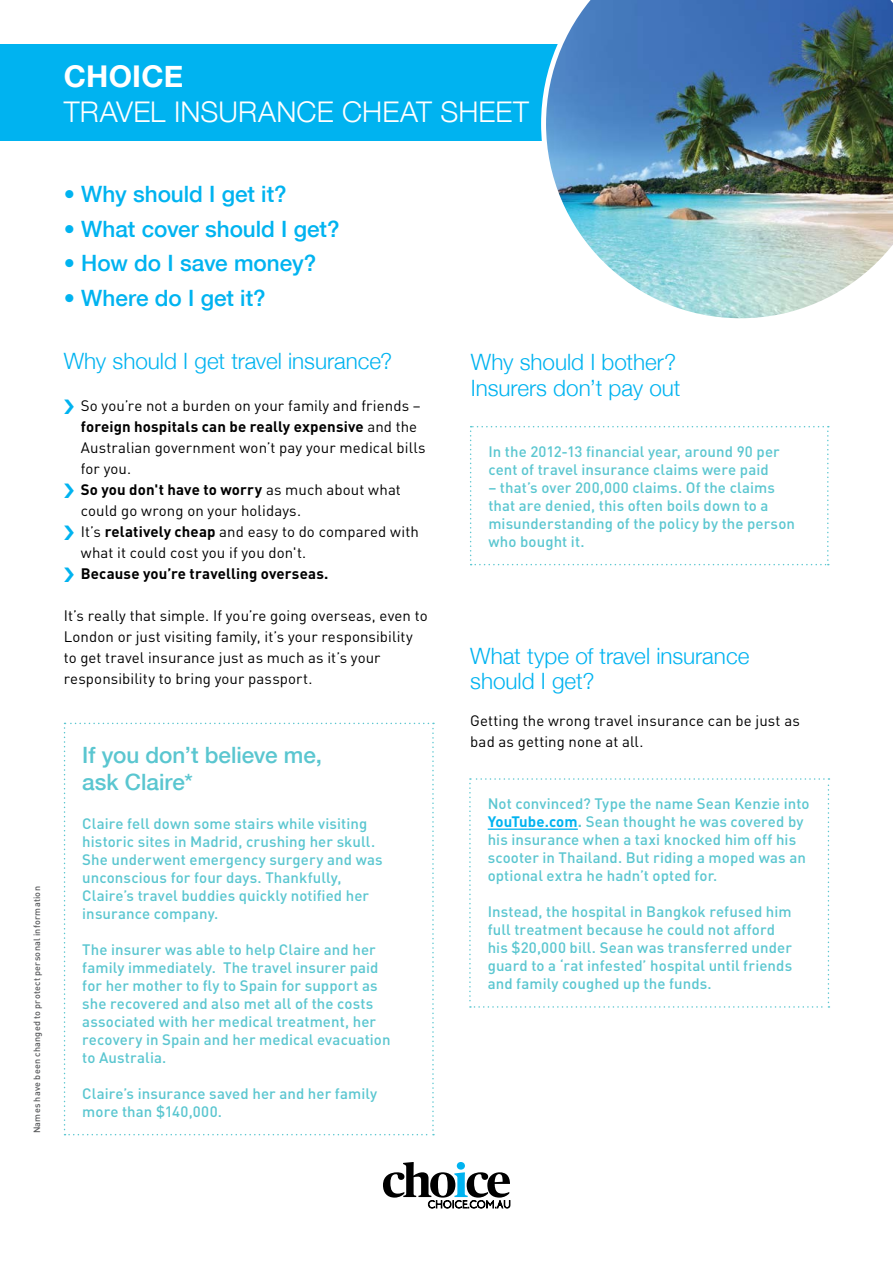
<style>
.page{position:relative;width:893px;height:1263px;background:#fff}
.page>*{position:absolute;margin:0;border:0;box-sizing:border-box;transform-origin:0 0}
.t1{font:700 30px "Helvetica Neue";letter-spacing:.01em;color:#fff}
.t2{font:300 28.5px "Helvetica Neue";letter-spacing:.005em;color:#fff}
.t3{font:300 22.5px/25.5px "Helvetica Neue";color:#00b3f0}
.t4{font:500 22.5px "Helvetica Neue";color:#00b3f0}
.t5{font:500 22.5px/27px "Helvetica Neue";color:#5ac6d0}
.t6{font:500 15px/18px "DIN";letter-spacing:.005em;color:#5ac6d0}
.t7{font:15px/21px "DIN";letter-spacing:.005em;color:#000}
.t8{font:700 15px "DIN";letter-spacing:.01em;color:#000}
.t9{font:500 9px "DIN";letter-spacing:.025em;color:#58595b}
.s1{font-weight:700}
.s2{font-weight:700;color:#00b3f0}
</style>
<div class="page">
<svg style="left:383px;top:1162px;width:127px;height:46px"></svg>
<div style="left:0;top:45px;width:739px;height:96px;background:#00b3f0"></div>
<img style="left:541px;top:0;width:352px;height:319px">
<svg style="left:64px;top:723px;width:370px;height:412px"></svg>
<svg style="left:470px;top:426px;width:359px;height:139px"></svg>
<svg style="left:469px;top:778px;width:360px;height:230px"></svg>
<h1 class="t1" style="left:64px;top:50px;width:121px">CHOICE</h1>
<h2 class="t2" style="left:64px;top:88px;width:467px">travel insurance cheat sheet</h2>
<h3 class="t4" style="left:64px;top:176px;width:224px">• Why should I get it?</h3>
<h3 class="t4" style="left:64px;top:211px;width:277px">• What cover should I get?</h3>
<h3 class="t4" style="left:64px;top:245px;width:254px">• How do I save money?</h3>
<h3 class="t4" style="left:64px;top:280px;width:203px">• Where do I get it?</h3>
<h3 class="t3" style="left:64px;top:347px;width:330px">Why should I get travel insurance?</h3>
<p class="t7" style="left:81px;top:395px;width:346px">So you’re not a burden on your family and friends – <span class="s1">foreign hospitals can be really expensive</span> and the Australian government won’t pay your medical bills for you.<br><span class="s1">So you don't have to worry</span> as much about what could go wrong on your holidays.<br>It’s <span class="s1">relatively cheap</span> and easy to do compared with what it could cost you if you don't.</p>
<p class="t8" style="left:81px;top:564px;width:249px">Because you’re travelling overseas.</p>
<p class="t7" style="left:64px;top:605px;width:365px">It’s really that simple. If you’re going overseas, even to London or just visiting family, it’s your responsibility to get travel insurance just as much as it’s your responsibility to bring your passport.</p>
<p class="t9" style="left:31px;top:1133px;width:248px;rotate:-90deg">Names have been changed to protect personal information</p>
<h3 class="t5" style="left:82px;top:740px;width:241px">If you don’t believe me, ask Claire*</h3>
<p class="t6" style="left:82px;top:814px;width:302px">Claire fell down some stairs while visiting historic sites in Madrid, crushing her skull.<br>She underwent emergency surgery and was unconscious for four days. Thankfully, Claire’s travel buddies quickly notified her insurance company.</p>
<p class="t6" style="left:82px;top:940px;width:310px">The insurer was able to help Claire and her family immediately. The travel insurer paid for her mother to fly to Spain for support as she recovered and also met all of the costs associated with her medical treatment, her recovery in Spain and her medical evacuation to Australia.</p>
<p class="t6" style="left:82px;top:1084px;width:296px">Claire’s insurance saved her and her family more than $140,000.</p>
<h3 class="t3" style="left:471px;top:348px;width:211px">Why should I bother?<br>Insurers don’t pay out</h3>
<p class="t6" style="left:488px;top:442px;width:293px">In the 2012-13 financial year, around 90 per cent of travel insurance claims were paid</p>
<p class="t6" style="left:488px;top:478px;width:308px">– that’s over 200,000 claims. Of the claims that are denied, this often boils down to a misunderstanding of the policy by the person who bought it.</p>
<h3 class="t3" style="left:470px;top:642px;width:281px">What type of travel insurance should I get?</h3>
<p class="t7" style="left:470px;top:710px;width:331px">Getting the wrong travel insurance can be just as bad as getting none at all.</p>
<p class="t6" style="left:488px;top:794px;width:323px">Not convinced? Type the name Sean Kenzie into <span class="s2">YouTube.com</span><span class="s1">.</span> Sean thought he was covered by his insurance when a taxi knocked him off his scooter in Thailand. But riding a moped was an optional extra he hadn’t opted for.</p>
<p class="t6" style="left:488px;top:902px;width:306px">Instead, the hospital in Bangkok refused him full treatment because he could not afford his $20,000 bill. Sean was transferred under guard to a ‘rat infested’ hospital until friends and family coughed up the funds.</p>
</div>
